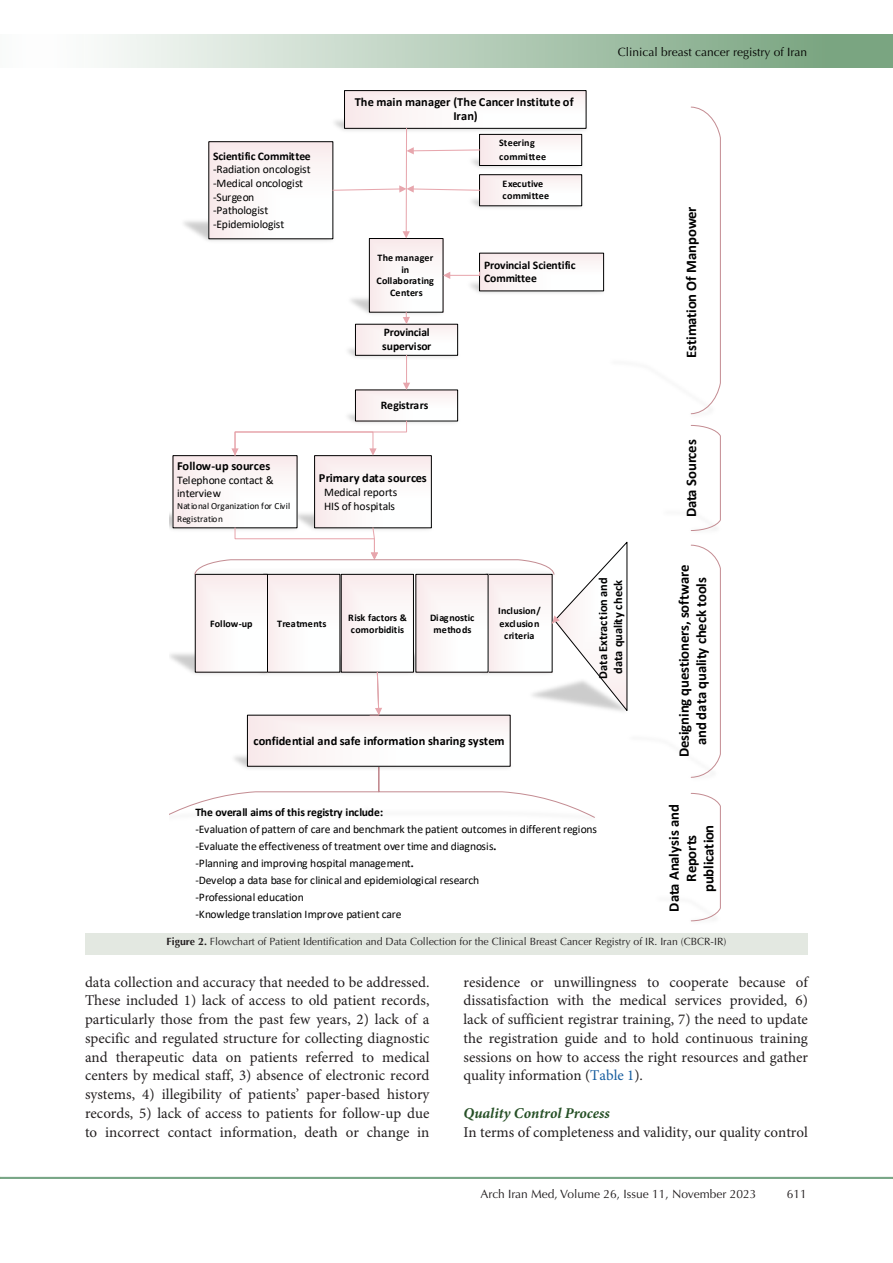
<style>
.page{position:relative;width:893px;height:1263px;background:#fff}
.page>*{position:absolute;margin:0;border:0;box-sizing:border-box;transform-origin:0 0}
.t1{font:15px/18.8px "Minion Pro";color:#231f20;text-align:justify}
.t2{font:italic 700 15px "Minion Pro";color:#265026}
.t3{font:700 14.7px/17.2px "Calibri";letter-spacing:-.01em;color:#000;text-align:center}
.t4{font:700 12.45px/14.9px "Calibri";letter-spacing:.005em;color:#000;text-align:center}
.t5{font:700 12.3px "Calibri";letter-spacing:.005em;color:#000}
.t6{font:12px "Optima LT Std";color:#231f20}
.t7{font:12px "Optima LT Std";color:#040503}
.t8{font:11.55px/13.6px "Calibri";letter-spacing:-.01em;color:#000}
.t9{font:700 11.55px/13.6px "Calibri";letter-spacing:-.005em;color:#000}
.t10{font:10.5px "Optima LT Std";color:#231f20}
.t11{font:700 10.05px/11.9px "Calibri";color:#000;text-align:center}
.t12{font:700 10.05px/13.2px "Calibri";letter-spacing:.035em;color:#000}
.t13{font:9.3px/13px "Calibri";letter-spacing:.02em;color:#000}
.s1{font-weight:700}
.s2{font-family:"Times New Roman";font-weight:700}
.s3{color:#175d9e}
</style>
<div class="page">
<div style="left:0;top:1177px;width:893px;height:2px;background:#0099e5;border:1px solid #7aa581"></div>
<div style="left:0;top:35px;width:892px;height:33px;background:linear-gradient(to right,#fff,#719f79)"></div>
<div style="left:85px;top:933px;width:723px;height:21px;background:#e3e8e1"></div>
<img style="left:334px;top:115px;width:253px;height:21px">
<div style="left:344px;top:91px;width:242px;height:37px;background:linear-gradient(to right,#faeeef,#fdfdfc)"></div>
<div style="left:344px;top:90px;width:242px;height:39px;border:1px solid #000"></div>
<img style="left:183px;top:215px;width:151px;height:26px">
<div style="left:209px;top:142px;width:124px;height:97px;background:#fcf6f6"></div>
<img style="left:471px;top:193px;width:112px;height:15px">
<div style="left:479px;top:175px;width:103px;height:31px;background:#fcf6f6"></div>
<div style="left:479px;top:174px;width:103px;height:32px;border:1px solid #000"></div>
<div style="left:479px;top:134px;width:103px;height:31px;background:#fcf6f6"></div>
<div style="left:479px;top:134px;width:103px;height:32px;border:1px solid #000"></div>
<img style="left:350px;top:292px;width:94px;height:22px">
<div style="left:369px;top:238px;width:74px;height:74px;background:#fbf6f6"></div>
<div style="left:369px;top:238px;width:74px;height:74px;border:1px solid #000"></div>
<img style="left:470px;top:277px;width:135px;height:16px">
<div style="left:479px;top:253px;width:125px;height:38px;background:#fbf6f6"></div>
<img style="left:348px;top:343px;width:111px;height:15px">
<div style="left:355px;top:324px;width:103px;height:31px;background:#fcf7f7"></div>
<div style="left:355px;top:324px;width:103px;height:32px;border:1px solid #000"></div>
<img style="left:347px;top:408px;width:112px;height:15px">
<div style="left:355px;top:390px;width:103px;height:31px;background:#fcf7f7"></div>
<div style="left:315px;top:456px;width:116px;height:72px;background:#fcf6f6"></div>
<div style="left:314px;top:455px;width:118px;height:73px;border:1px solid #000"></div>
<img style="left:170px;top:508px;width:135px;height:22px">
<div style="left:173px;top:456px;width:124px;height:72px;background:linear-gradient(to right,#faeeef,#fdfdfd)"></div>
<svg style="left:691px;top:107px;width:30px;height:307px"></svg>
<svg style="left:691px;top:425px;width:30px;height:106px"></svg>
<svg style="left:691px;top:545px;width:30px;height:233px"></svg>
<svg style="left:170px;top:774px;width:425px;height:44px"></svg>
<img style="left:234px;top:750px;width:277px;height:24px">
<div style="left:247px;top:715px;width:263px;height:51px;background:#fcf6f6"></div>
<hr style="left:406px;top:128px;width:1px;height:104px;background:#e7a6ad">
<svg style="left:403px;top:231px;width:7px;height:7px"></svg>
<svg style="left:403px;top:312px;width:7px;height:12px"></svg>
<svg style="left:403px;top:355px;width:7px;height:35px"></svg>
<svg style="left:443px;top:271px;width:38px;height:8px"></svg>
<svg style="left:231px;top:420px;width:177px;height:37px"></svg>
<svg style="left:691px;top:793px;width:30px;height:128px"></svg>
<svg style="left:407px;top:147px;width:74px;height:7px"></svg>
<svg style="left:332px;top:185px;width:149px;height:8px"></svg>
<svg style="left:194px;top:527px;width:434px;height:189px"></svg>
<p class="t8" style="left:213px;top:149px;width:99px"><span class="s1">Scientific Committee </span>-Radiation oncologist -Medical oncologist -Surgeon -Pathologist -Epidemiologist</p>
<p class="t5" style="left:355px;top:93px;width:221px">The main manager (The Cancer Institute of</p>
<p class="t4" style="left:454px;top:108px;width:26px">Iran)</p>
<p class="t12" style="left:499px;top:136px;width:48px">Steering committee</p>
<p class="t11" style="left:503px;top:178px;width:48px;text-align:left">Executive committee</p>
<p class="t11" style="left:377px;top:251px;width:59px">The manager in<br>Collaborating<br>Centers</p>
<p class="t9" style="left:484px;top:258px;width:93px">Provincial Scientific<br>Committee</p>
<p class="t9" style="left:382px;top:325px;width:50px">Provincial supervisor</p>
<p class="t9" style="left:381px;top:398px;width:49px">Registrars</p>
<p class="t5" style="left:177px;top:457px;width:95px">Follow-up sources</p>
<p class="t8" style="left:177px;top:473px;width:98px">Telephone contact &amp; interview</p>
<p class="t13" style="left:177px;top:499px;width:115px">National Organization for Civil<br>Registration</p>
<p class="t4" style="left:319px;top:470px;width:109px">Primary data sources</p>
<p class="t8" style="left:324px;top:485px;width:75px">Medical reports<br>HIS of hospitals</p>
<p class="t11" style="left:210px;top:617px;width:44px">Follow-up</p>
<p class="t12" style="left:277px;top:617px;width:51px">Treatments</p>
<p class="t11" style="left:348px;top:611px;width:60px;line-height:12.5px;text-align:left">Risk factors &amp; comorbiditis</p>
<p class="t11" style="left:430px;top:611px;width:46px;line-height:12.5px">Diagnostic methods</p>
<p class="t11" style="left:498px;top:605px;width:44px;line-height:12.3px">Inclusion/ exclusion criteria</p>
<p class="t4" style="left:253px;top:733px;width:253px">confidential and safe information sharing system</p>
<p class="t7" style="left:618px;top:45px;width:191px">Clinical breast cancer registry of Iran</p>
<p class="t3" style="left:682px;top:358px;width:153px;rotate:-90deg">Estimation Of Manpower</p>
<p class="t4" style="left:595px;top:679px;width:103px;rotate:-90deg">Data Extraction and data quality check</p>
<p class="t3" style="left:682px;top:517px;width:80px;rotate:-90deg">Data Sources</p>
<p class="t3" style="left:675px;top:757px;width:195px;rotate:-90deg">Designing questioners, software and data quality check tools</p>
<p class="t8" style="left:195px;top:803px;width:403px;line-height:17.1px"><span class="s1">The overall aims of this registry include</span><span class="s2">:<br></span>-Evaluation of pattern of care and benchmark the patient outcomes in different regions -Evaluate the effectiveness of treatment over time and diagnosis<span class="s2">.<br></span>-Planning and improving hospital management<span class="s2">.<br></span>-Develop a data base for clinical and epidemiological research<br>-Professional education<br>-Knowledge translation Improve patient care</p>
<p class="t3" style="left:665px;top:912px;width:109px;rotate:-90deg">Data Analysis and<br>Reports publication</p>
<p class="t10" style="left:167px;top:935px;width:561px"><span class="s1">Figure 2.</span> Flowchart of Patient Identification and Data Collection for the Clinical Breast Cancer Registry of IR. Iran (CBCR-IR)</p>
<p class="t1" style="left:85px;top:973px;width:346px">data collection and accuracy that needed to be addressed.<br>These included 1) lack of access to old patient records, particularly those from the past few years, 2) lack of a specific and regulated structure for collecting diagnostic and therapeutic data on patients referred to medical centers by medical staff, 3) absence of electronic record systems, 4) illegibility of patients’ paper-based history records, 5) lack of access to patients for follow-up due to incorrect contact information, death or change in</p>
<p class="t1" style="left:463px;top:973px;width:346px">residence or unwillingness to cooperate because of dissatisfaction with the medical services provided, 6) lack of sufficient registrar training, 7) the need to update the registration guide and to hold continuous training sessions on how to access the right resources and gather quality information (<span class="s3">Table 1</span>).</p>
<p class="t2" style="left:463px;top:1102px;width:148px">Quality Control Process</p>
<p class="t1" style="left:463px;top:1123px;width:346px">In terms of completeness and validity, our quality control</p>
<p class="t6" style="left:480px;top:1187px;width:277px">Arch Iran Med, Volume 26, Issue 11, November 2023</p>
<p class="t6" style="left:787px;top:1187px;width:22px">611</p>
</div>
